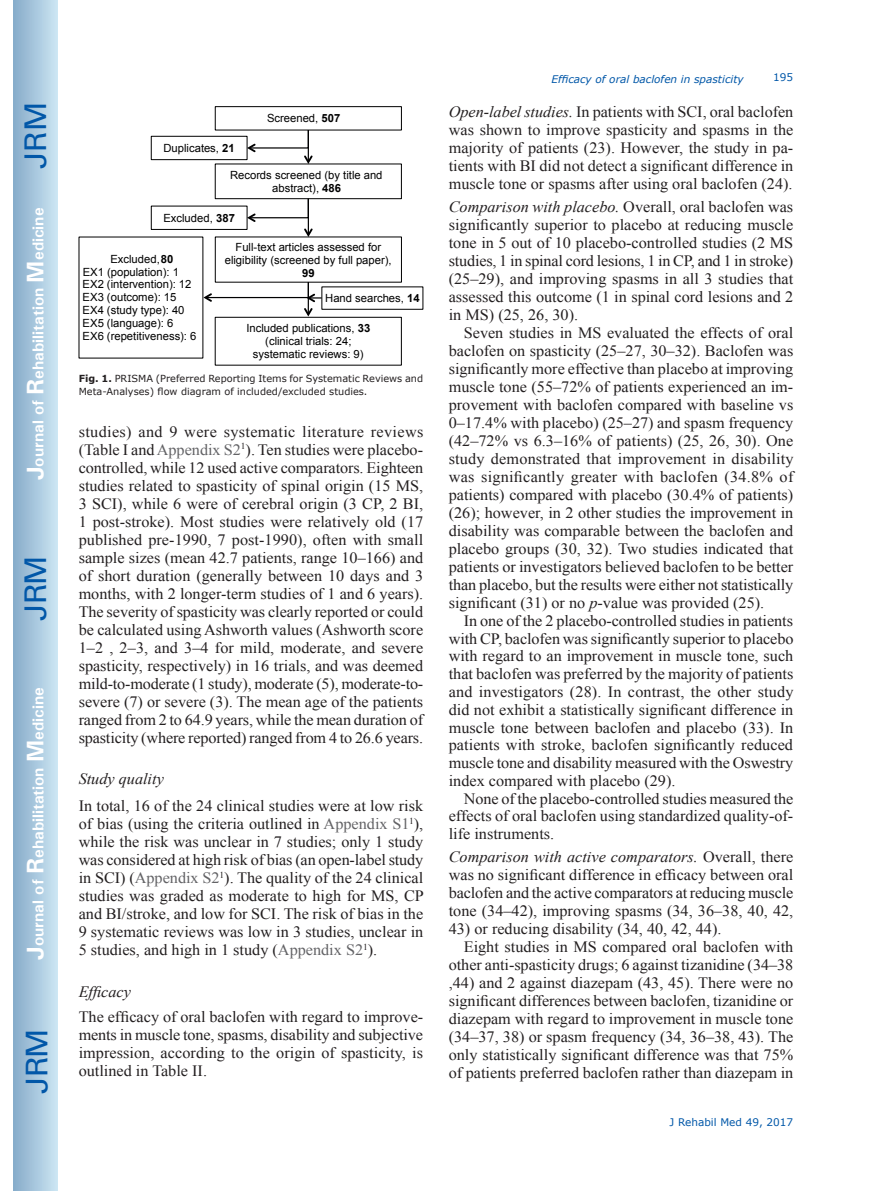
<style>
.page{position:relative;width:872px;height:1191px;background:#fff}
.page>*{position:absolute;margin:0;border:0;box-sizing:border-box;transform-origin:0 0}
.t1{font:30px "Univers";letter-spacing:-.03em;color:#0157a8}
.t2{font:15.75px/18px "Times New Roman";color:#231f20;text-align:justify}
.t3{font:700 15.75px "Univers";color:#fff}
.t4{font:italic 15.75px "Times New Roman";color:#231f20}
.t5{font:11.25px/12.9px "Arial";color:#000001;text-align:center}
.t6{font:700 11.25px "Arial";color:#000001}
.t7{font:italic 10.5px "Verdana";color:#0157a8}
.t8{font:10.5px "Verdana";color:#0157a8}
.t9{font:9.75px/13.5px "Verdana";color:#231f20}
.s1{font-size:24px}
.s2{font-weight:700}
.s3{color:#636366}
.s4{font-style:italic}
</style>
<div class="page">
<div style="left:14px;top:0;width:43px;height:1191px;background:linear-gradient(to right,#88acca,#cbe5f2)"></div>
<div style="left:151px;top:136px;width:96px;height:24px;border:1px solid #000001"></div>
<div style="left:215px;top:106px;width:187px;height:24px;border:1px solid #000001"></div>
<div style="left:215px;top:164px;width:187px;height:35px;border:1px solid #000001"></div>
<svg style="left:247px;top:129px;width:66px;height:35px"></svg>
<hr style="left:308px;top:199px;width:1px;height:36px;background:#000001">
<svg style="left:304px;top:228px;width:9px;height:9px"></svg>
<div style="left:151px;top:206px;width:96px;height:24px;border:1px solid #000001"></div>
<svg style="left:247px;top:197px;width:62px;height:25px"></svg>
<div style="left:215px;top:317px;width:187px;height:48px;border:1px solid #000001"></div>
<hr style="left:308px;top:282px;width:1px;height:33px;background:#000001">
<svg style="left:304px;top:308px;width:9px;height:8px"></svg>
<svg style="left:203px;top:281px;width:119px;height:21px"></svg>
<h1 class="t1" style="left:18px;top:169px;width:68px;rotate:-90deg">JRM</h1>
<p class="t3" style="left:28px;top:480px;width:274px;rotate:-90deg"><span class="s1">J</span>ournal of <span class="s1">R</span>ehabilitation <span class="s1">M</span>edicine</p>
<h1 class="t1" style="left:18px;top:620px;width:67px;rotate:-90deg">JRM</h1>
<p class="t3" style="left:28px;top:959px;width:274px;rotate:-90deg"><span class="s1">J</span>ournal of <span class="s1">R</span>ehabilitation <span class="s1">M</span>edicine</p>
<h1 class="t1" style="left:19px;top:1093px;width:67px;rotate:-90deg">JRM</h1>
<p class="t5" style="left:163px;top:142px;width:73px">Duplicates, <span class="s2">21</span></p>
<p class="t5" style="left:267px;top:112px;width:75px">Screened, <span class="s2">507</span></p>
<p class="t5" style="left:230px;top:168px;width:154px">Records screened (by title and abstract), <span class="s2">486</span></p>
<p class="t5" style="left:163px;top:211px;width:73px">Excluded, <span class="s2">387</span></p>
<p class="t5" style="left:83px;top:252px;width:115px;text-align:left;text-indent:28px">Excluded,<span class="s2">80<br></span>EX1 (population): 1<br>EX2 (intervention): 12<br>EX3 (outcome): 15<br>EX4 (study type): 40<br>EX5 (language): 6<br>EX6 (repetitiveness): 6</p>
<p class="t5" style="left:225px;top:241px;width:168px">Full-text articles assessed for eligibility (screened by full paper),</p>
<p class="t6" style="left:302px;top:265px;width:14px">99</p>
<p class="t5" style="left:325px;top:292px;width:96px">Hand searches, <span class="s2">14</span></p>
<p class="t5" style="left:246px;top:322px;width:125px">Included publications, <span class="s2">33 </span>(clinical trials: 24; systematic reviews: 9)</p>
<p class="t9" style="left:79px;top:371px;width:346px"><span class="s2">Fig. 1.</span> PRISMA (Preferred Reporting Items for Systematic Reviews and<br>Meta-Analyses) flow diagram of included/excluded studies.</p>
<p class="t2" style="left:79px;top:422px;width:346px">studies) and 9 were systematic literature reviews (Table I and <span class="s3">Appendix S2</span><sup>1</sup>). Ten studies were placebo&shy;controlled, while 12 used active comparators. Eighteen studies related to spasticity of spinal origin (15 MS, 3 SCI), while 6 were of cerebral origin (3 CP, 2 BI, 1 post-stroke). Most studies were relatively old (17 published pre-1990, 7 post-1990), often with small sample sizes (mean 42.7 patients, range 10–166) and of short duration (generally between 10 days and 3 months, with 2 longer-term studies of 1 and 6 years).<br>The severity of spasticity was clearly reported or could be calculated using Ashworth values (Ashworth score 1–2 , 2–3, and 3–4 for mild, moderate, and severe spasticity, respectively) in 16 trials, and was deemed mild-to-moderate (1 study), moderate (5), moderate-to&shy;severe (7) or severe (3). The mean age of the patients ranged from 2 to 64.9 years, while the mean duration of spasticity (where reported) ranged from 4 to 26.6 years.</p>
<p class="t4" style="left:79px;top:768px;width:87px">Study quality</p>
<p class="t2" style="left:79px;top:796px;width:347px">In total, 16 of the 24 clinical studies were at low risk of bias (using the criteria outlined in <span class="s3">Appendix S1</span><sup>1</sup>), while the risk was unclear in 7 studies; only 1 study was considered at high risk of bias (an open-label study in SCI) (<span class="s3">Appendix S2</span><sup>1</sup>). The quality of the 24 clinical studies was graded as moderate to high for MS, CP and BI/stroke, and low for SCI. The risk of bias in the 9 systematic reviews was low in 3 studies, unclear in 5 studies, and high in 1 study (<span class="s3">Appendix S2</span><sup>1</sup>).</p>
<p class="t4" style="left:79px;top:980px;width:54px">Efficacy</p>
<p class="t2" style="left:79px;top:1007px;width:346px">The efficacy of oral baclofen with regard to improve&shy;ments in muscle tone, spasms, disability and subjective impression, according to the origin of spasticity, is outlined in Table II.</p>
<p class="t7" style="left:551px;top:72px;width:194px">Efficacy of oral baclofen in spasticity</p>
<p class="t8" style="left:773px;top:70px;width:22px">195</p>
<p class="t2" style="left:449px;top:103px;width:346px"><span class="s4">Open-label studies.</span> In patients with SCI, oral baclofen was shown to improve spasticity and spasms in the majority of patients (23). However, the study in pa&shy;tients with BI did not detect a significant difference in muscle tone or spasms after using oral baclofen (24).</p>
<p class="t2" style="left:449px;top:197px;width:346px"><span class="s4">Comparison with placebo.</span> Overall, oral baclofen was significantly superior to placebo at reducing muscle tone in 5 out of 10 placebo-controlled studies (2 MS studies, 1 in spinal cord lesions, 1 in CP, and 1 in stroke) (25–29), and improving spasms in all 3 studies that assessed this outcome (1 in spinal cord lesions and 2 in MS) (25, 26, 30).</p>
<p class="t2" style="left:449px;top:323px;width:346px;text-indent:15px">Seven studies in MS evaluated the effects of oral baclofen on spasticity (25–27, 30–32). Baclofen was significantly more effective than placebo at improving muscle tone (55–72% of patients experienced an im&shy;provement with baclofen compared with baseline vs 0–17.4% with placebo) (25–27) and spasm frequency (42–72% vs 6.3–16% of patients) (25, 26, 30). One study demonstrated that improvement in disability was significantly greater with baclofen (34.8% of patients) compared with placebo (30.4% of patients) (26); however, in 2 other studies the improvement in disability was comparable between the baclofen and placebo groups (30, 32). Two studies indicated that patients or investigators believed baclofen to be better than placebo, but the results were either not statistically significant (31) or no <span class="s4">p</span>-value was provided (25).</p>
<p class="t2" style="left:449px;top:611px;width:346px;text-indent:15px">In one of the 2 placebo-controlled studies in patients with CP, baclofen was significantly superior to placebo with regard to an improvement in muscle tone, such that baclofen was preferred by the majority of patients and investigators (28). In contrast, the other study did not exhibit a statistically significant difference in muscle tone between baclofen and placebo (33). In patients with stroke, baclofen significantly reduced muscle tone and disability measured with the Oswestry index compared with placebo (29).</p>
<p class="t2" style="left:449px;top:789px;width:346px;text-indent:15px">None of the placebo-controlled studies measured the effects of oral baclofen using standardized quality-of&shy;life instruments.</p>
<p class="t2" style="left:449px;top:847px;width:346px"><span class="s4">Comparison with active comparators.</span> Overall, there was no significant difference in efficacy between oral baclofen and the active comparators at reducing muscle tone (34–42), improving spasms (34, 36–38, 40, 42,</p>
<p class="t2" style="left:449px;top:919px;width:274px">43) or reducing disability (34, 40, 42, 44).</p>
<p class="t2" style="left:464px;top:937px;width:331px">Eight studies in MS compared oral baclofen with</p>
<p class="t2" style="left:449px;top:955px;width:346px">other anti-spasticity drugs; 6 against tizanidine (34–38</p>
<p class="t2" style="left:449px;top:973px;width:346px">,44) and 2 against diazepam (43, 45). There were no</p>
<p class="t2" style="left:449px;top:991px;width:346px">significant differences between baclofen, tizanidine or</p>
<p class="t2" style="left:449px;top:1009px;width:346px">diazepam with regard to improvement in muscle tone</p>
<p class="t2" style="left:449px;top:1027px;width:346px">(34–37, 38) or spasm frequency (34, 36–38, 43). The</p>
<p class="t2" style="left:449px;top:1045px;width:346px">only statistically significant difference was that 75%</p>
<p class="t2" style="left:449px;top:1063px;width:346px">of patients preferred baclofen rather than diazepam in</p>
<p class="t8" style="left:669px;top:1114px;width:125px">J Rehabil Med 49, 2017</p>
</div>
